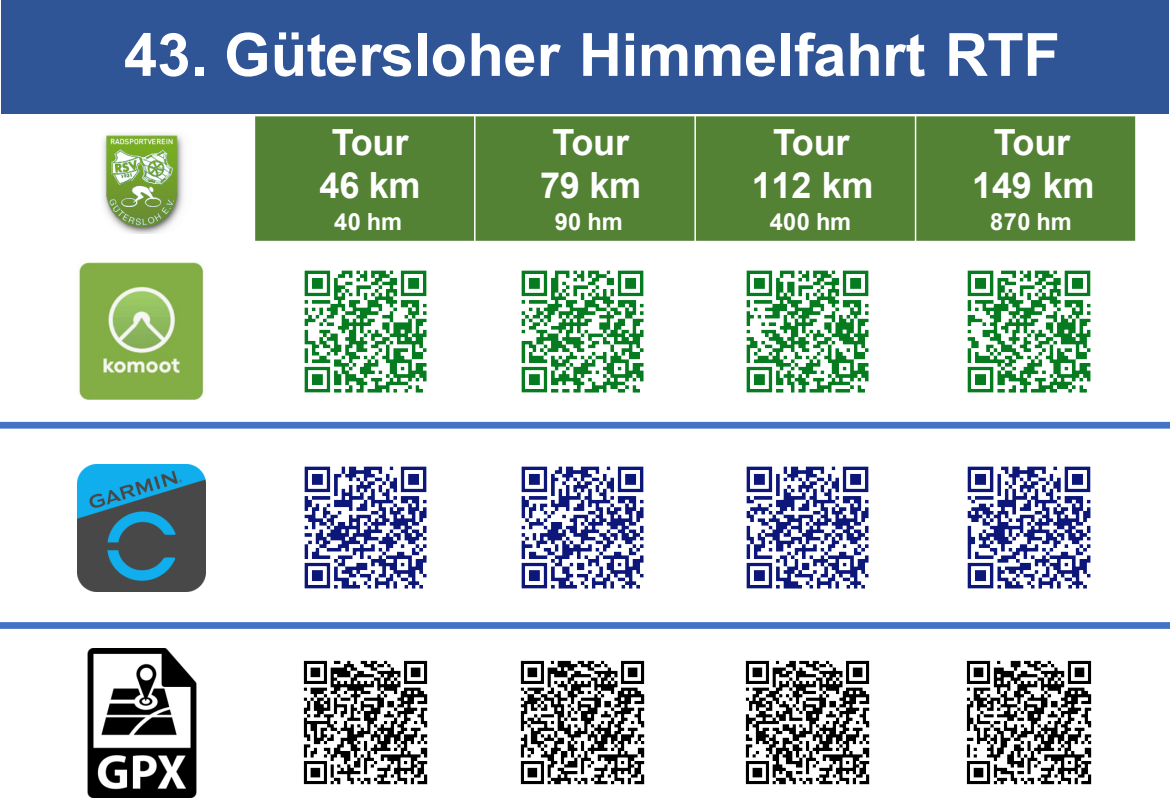
<style>
.page{position:relative;width:1170px;height:810px;background:#fff}
.page>*{position:absolute;margin:0;border:0;box-sizing:border-box;transform-origin:0 0}
.t1{font:700 59.7px "Arial";color:#fff}
.t2{font:700 36px/42.8px "Arial";letter-spacing:-.005em;color:#fff;text-align:center}
.t3{font:700 23.7px "Arial";letter-spacing:.015em;color:#fff}
</style>
<div class="page">
<div style="left:1px;top:0;width:1168px;height:114px;background:#2f5597"></div>
<img style="left:103px;top:134px;width:81px;height:100px">
<div style="left:254px;top:116px;width:221px;height:127px;background:#548235"></div>
<div style="left:475px;top:116px;width:220px;height:127px;background:#548235"></div>
<div style="left:695px;top:116px;width:221px;height:127px;background:#548235"></div>
<div style="left:916px;top:116px;width:220px;height:127px;background:#548235"></div>
<hr style="left:254px;top:115px;width:1px;height:661px;background:#fff">
<hr style="left:474px;top:115px;width:2px;height:661px;background:#fff">
<hr style="left:694px;top:115px;width:2px;height:661px;background:#fff">
<hr style="left:915px;top:115px;width:1px;height:661px;background:#fff">
<hr style="left:33px;top:241px;width:1104px;height:4px;background:#fff">
<hr style="left:1135px;top:115px;width:2px;height:661px;background:#fff">
<img style="left:87px;top:648px;width:110px;height:150px">
<img style="left:78px;top:465px;width:128px;height:127px">
<img style="left:78px;top:262px;width:126px;height:138px">
<div style="left:0;top:422px;width:1170px;height:7px;background:#4472c4"></div>
<div style="left:0;top:622px;width:1170px;height:7px;background:#4472c4"></div>
<img style="left:304px;top:270px;width:123px;height:123px">
<img style="left:521px;top:270px;width:123px;height:123px">
<img style="left:746px;top:270px;width:123px;height:123px">
<img style="left:967px;top:270px;width:124px;height:123px">
<img style="left:304px;top:466px;width:123px;height:123px">
<img style="left:521px;top:466px;width:123px;height:123px">
<img style="left:746px;top:466px;width:123px;height:123px">
<img style="left:967px;top:466px;width:124px;height:123px">
<img style="left:303px;top:660px;width:125px;height:125px">
<img style="left:520px;top:660px;width:125px;height:125px">
<img style="left:745px;top:660px;width:125px;height:125px">
<img style="left:966px;top:660px;width:126px;height:125px">
<h1 class="t1" style="left:124px;top:16px;width:937px">43. Gütersloher Himmelfahrt RTF</h1>
<p class="t2" style="left:320px;top:122px;width:103px">Tour<br>46 km</p>
<p class="t3" style="left:334px;top:207px;width:69px">40 hm</p>
<p class="t2" style="left:540px;top:122px;width:103px">Tour<br>79 km</p>
<p class="t3" style="left:555px;top:207px;width:69px">90 hm</p>
<p class="t2" style="left:752px;top:122px;width:123px">Tour<br>112 km</p>
<p class="t3" style="left:770px;top:207px;width:83px">400 hm</p>
<p class="t2" style="left:972px;top:122px;width:124px">Tour<br>149 km</p>
<p class="t3" style="left:990px;top:207px;width:83px">870 hm</p>
</div>
